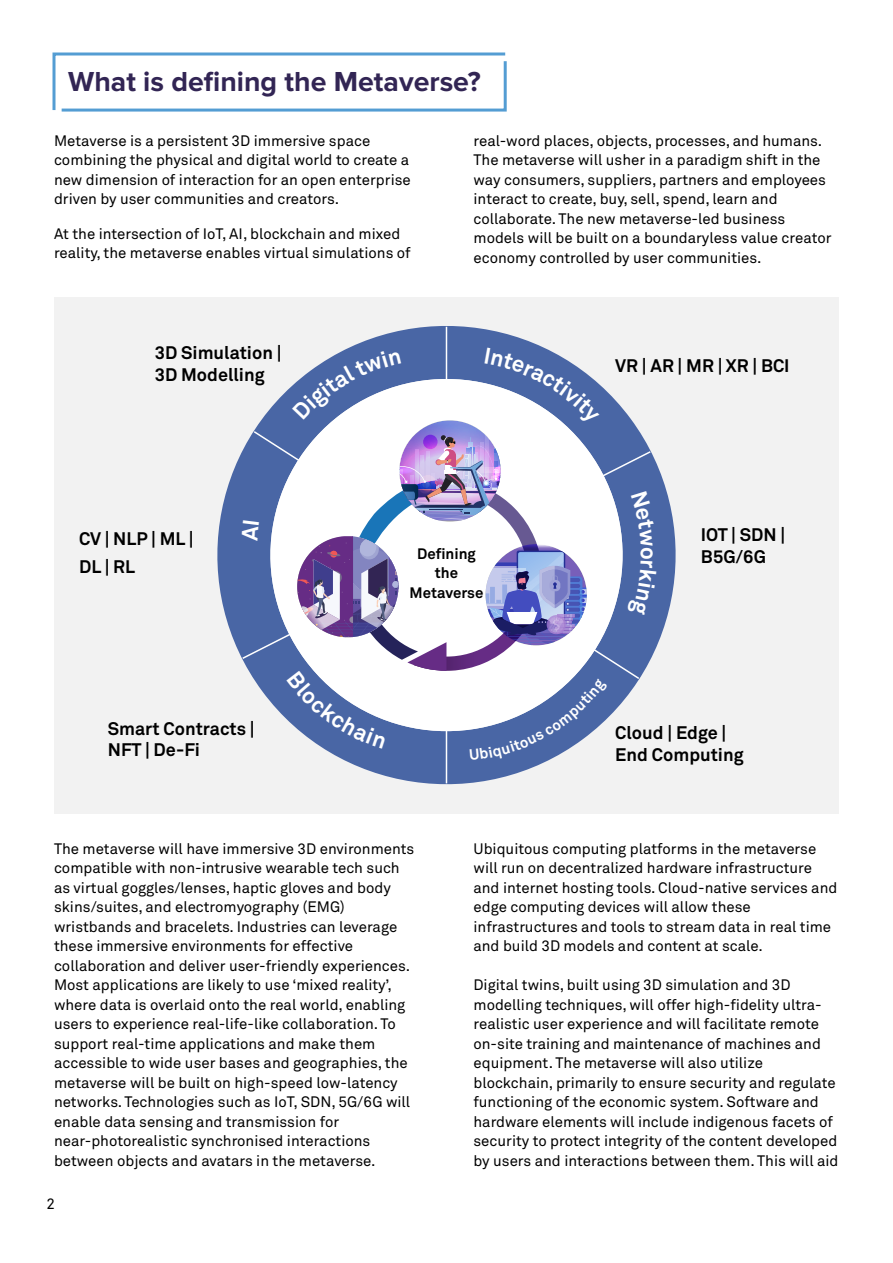
<style>
.page{position:relative;width:893px;height:1263px;background:#fff}
.page>*{position:absolute;margin:0;border:0;box-sizing:border-box;transform-origin:0 0}
.t1{font:700 28.5px "Proxima Nova";color:#322554}
.t2{font:700 18px/21.6px "Wipro Akkurat";color:#000}
.t3{font:15px/19.5px "Wipro Akkurat";color:#000}
.t4{font:700 15px/19.5px "Wipro Akkurat";color:#000;text-align:center}
</style>
<div class="page">
<svg style="left:52px;top:52px;width:455px;height:60px"></svg>
<div style="left:54px;top:297px;width:785px;height:516px;background:#f2f2f2"></div>
<svg style="left:187px;top:326px;width:519px;height:488px"></svg>
<hr style="left:446px;top:327px;width:1px;height:456px;background:#fff">
<svg style="left:247px;top:356px;width:399px;height:398px;fill:#4966a5"></svg>
<svg style="left:399px;top:420px;width:102px;height:14px"></svg>
<svg style="left:485px;top:347px;width:114px;height:79px"></svg>
<svg style="left:242px;top:520px;width:17px;height:21px"></svg>
<svg style="left:292px;top:351px;width:109px;height:70px"></svg>
<div style="left:627px;top:491px;width:29px;height:124px;background:#4966a5"></div>
<svg style="left:287px;top:434px;width:321px;height:326px"></svg>
<h1 class="t1" style="left:68px;top:65px;width:414px">What is defining the Metaverse?</h1>
<p class="t3" style="left:54px;top:131px;width:358px">Metaverse is a persistent 3D immersive space combining the physical and digital world to create a new dimension of interaction for an open enterprise driven by user communities and creators.</p>
<p class="t3" style="left:54px;top:224px;width:358px">At the intersection of IoT, AI, blockchain and mixed reality, the metaverse enables virtual simulations of</p>
<p class="t3" style="left:473px;top:131px;width:359px">real-word places, objects, processes, and humans.<br>The metaverse will usher in a paradigm shift in the way consumers, suppliers, partners and employees interact to create, buy, sell, spend, learn and collaborate. The new metaverse-led business models will be built on a boundaryless value creator economy controlled by user communities.</p>
<p class="t2" style="left:155px;top:342px;width:128px">3D Simulation |<br>3D Modelling</p>
<p class="t2" style="left:79px;top:525px;width:116px;line-height:27.6px">CV | NLP | ML |<br>DL | RL</p>
<p class="t2" style="left:108px;top:717px;width:148px">Smart Contracts |<br>NFT | De-Fi</p>
<p class="t4" style="left:410px;top:543px;width:75px">Defining the<br>Metaverse</p>
<p class="t2" style="left:615px;top:354px;width:176px">VR | AR | MR | XR | BCI</p>
<p class="t2" style="left:701px;top:524px;width:86px">IOT | SDN |<br>B5G/6G</p>
<p class="t2" style="left:615px;top:722px;width:130px">Cloud | Edge |<br>End Computing</p>
<p class="t3" style="left:54px;top:839px;width:362px">The metaverse will have immersive 3D environments compatible with non-intrusive wearable tech such as virtual goggles/lenses, haptic gloves and body skins/suites, and electromyography (EMG) wristbands and bracelets. Industries can leverage these immersive environments for effective collaboration and deliver user-friendly experiences.<br>Most applications are likely to use ‘mixed reality’, where data is overlaid onto the real world, enabling users to experience real-life-like collaboration. To support real-time applications and make them accessible to wide user bases and geographies, the metaverse will be built on high-speed low-latency networks. Technologies such as IoT, SDN, 5G/6G will enable data sensing and transmission for near-photorealistic synchronised interactions between objects and avatars in the metaverse.</p>
<p class="t3" style="left:46px;top:1194px;width:10px">2</p>
<p class="t3" style="left:473px;top:839px;width:365px">Ubiquitous computing platforms in the metaverse will run on decentralized hardware infrastructure and internet hosting tools. Cloud-native services and edge computing devices will allow these infrastructures and tools to stream data in real time and build 3D models and content at scale.</p>
<p class="t3" style="left:473px;top:975px;width:367px">Digital twins, built using 3D simulation and 3D modelling techniques, will offer high-fidelity ultra&shy;realistic user experience and will facilitate remote on-site training and maintenance of machines and equipment. The metaverse will also utilize blockchain, primarily to ensure security and regulate functioning of the economic system. Software and hardware elements will include indigenous facets of security to protect integrity of the content developed by users and interactions between them. This will aid</p>
</div>
